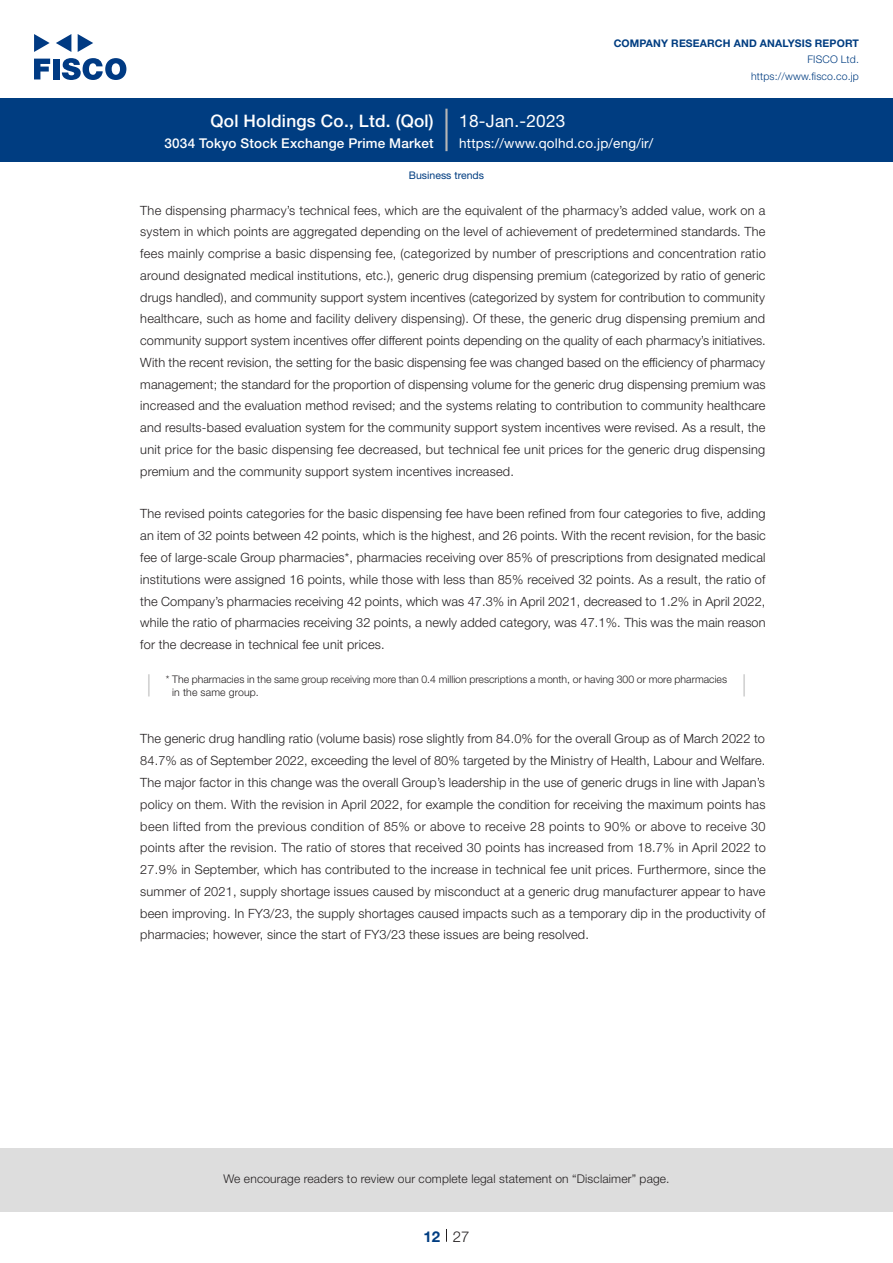
<style>
.page{position:relative;width:893px;height:1263px;background:#fff}
.page>*{position:absolute;margin:0;border:0;box-sizing:border-box;transform-origin:0 0}
.t1{font:500 17.25px "Helvetica Neue LT Std";letter-spacing:.015em;color:#fff}
.t2{font:17.25px "Helvetica Neue LT Std";letter-spacing:.015em;color:#fff}
.t3{font:300 15px "Helvetica Neue LT Std";color:#231f20}
.t4{font:700 15px "Helvetica Neue LT Std";color:#003d81}
.t5{font:500 13.5px "Helvetica Neue LT Std";letter-spacing:.015em;color:#fff}
.t6{font:13.5px "Helvetica Neue LT Std";letter-spacing:.015em;color:#fff}
.t7{font:300 12.75px/21.8px "Helvetica Neue LT Std";letter-spacing:.015em;color:#231f20;text-align:justify}
.t8{font:300 12px "Helvetica Neue LT Std";letter-spacing:.015em;color:#231f20}
.t9{font:300 10.5px/13.5px "Helvetica Neue LT Std";color:#231f20}
.t10{font:700 10.5px "Helvetica Neue LT Std";letter-spacing:.015em;color:#003d81}
.t11{font:300 10.5px/16.5px "Helvetica Neue LT Std";letter-spacing:.015em;color:#003d81;text-align:right}
.t12{font:10.5px "Helvetica Neue LT Std";color:#003d81}
</style>
<div class="page">
<div style="left:0;top:1148px;width:893px;height:64px;background:#ddd"></div>
<svg style="left:34px;top:59px;width:16px;height:20px"></svg>
<div style="left:53px;top:59px;width:6px;height:20px;background:#003a83"></div>
<svg style="left:62px;top:58px;width:64px;height:22px"></svg>
<svg style="left:34px;top:34px;width:16px;height:18px"></svg>
<svg style="left:78px;top:34px;width:15px;height:18px"></svg>
<svg style="left:56px;top:34px;width:15px;height:18px"></svg>
<div style="left:0;top:98px;width:893px;height:64px;background:#003d81"></div>
<hr style="left:445px;top:109px;width:3px;height:42px;background:#b5b5b6">
<svg style="left:446px;top:1229px;width:1px;height:13px"></svg>
<hr style="left:148px;top:674px;width:2px;height:22px;background:#d3d3d3">
<hr style="left:743px;top:674px;width:2px;height:22px;background:#d3d3d3">
<h1 class="t1" style="left:211px;top:110px;width:225px">Qol Holdings Co., Ltd (. Qol)</h1>
<p class="t5" style="left:165px;top:135px;width:271px">3034 Tokyo Stock Exchange Prime Market</p>
<h1 class="t2" style="left:459px;top:110px;width:108px">18-Jan.-2023</h1>
<p class="t10" style="left:614px;top:37px;width:247px">COMPANY RESEARCH AND ANALYSIS REPORT</p>
<p class="t11" style="left:751px;top:51px;width:109px">FISCO Ltd. https://www.fisco.co j p.</p>
<p class="t6" style="left:459px;top:135px;width:196px">https://www.qolhd.co j p. /eng /i r/</p>
<p class="t12" style="left:409px;top:169px;width:77px">Business trends</p>
<p class="t7" style="left:140px;top:199px;width:627px">The dispensing pharmacy s’ technical fees, which are the equivalent of the pharmacy s’ added value, work on a system in which points are aggregated depending on the level of achievement of predetermined standards. The fees mainly comprise a basic dispensing fee (, categorized by number of prescriptions and concentration ratio around designated medical institutions, etc ,). generic drug dispensing premium (categorized by ratio of generic drugs handled ,) and community support system incentives (categorized by system for contribution to community healthcare, such as home and facility delivery dispensing .) Of these, the generic drug dispensing premium and community support system incentives offer different points depending on the quality of each pharmacy s’ initiatives.<br>With the recent revision, the setting for the basic dispensing fee was changed based on the efficiency of pharmacy management; the standard for the proportion of dispensing volume for the generic drug dispensing premium was increased and the evaluation method revised; and the systems relating to contribution to community healthcare and results-based evaluation system for the community support system incentives were revised. As a result, the unit price for the basic dispensing fee decreased, but technical fee unit prices for the generic drug dispensing premium and the community support system incentives increased.</p>
<p class="t7" style="left:140px;top:503px;width:627px">The revised points categories for the basic dispensing fee have been refined from four categories to five, adding an item of 32 points between 42 points, which is the highest, and 26 points. With the recent revision, for the basic fee of large-scale Group pharmacies ,* pharmacies receiving over 85% of prescriptions from designated medical institutions were assigned 16 points, while those with less than 85% received 32 points. As a result, the ratio of the Company s’ pharmacies receiving 42 points, which was 47.3% in April 2021, decreased to 1.2% in April 2022, while the ratio of pharmacies receiving 32 points a, newly added category, was 47.1%. This was the main reason for the decrease in technical fee unit prices.</p>
<p class="t9" style="left:172px;top:672px;width:556px;text-indent:-6px">* The pharmacies in the same group receiving more than 0.4 million prescriptions a month, or having 300 or more pharmacies in the same group.</p>
<p class="t7" style="left:140px;top:728px;width:627px">The generic drug handling ratio (volume basis) rose slightly from 84.0% for the overall Group as of March 2022 to 84.7% as of September 2022, exceeding the level of 80% targeted by the Ministry of Health, Labour and Welfare.<br>The major factor in this change was the overall Group s’ leadership in the use of generic drugs in line with Japan s’ policy on them. With the revision in April 2022, for example the condition for receiving the maximum points has been lifted from the previous condition of 85% or above to receive 28 points to 90% or above to receive 30 points after the revision. The ratio of stores that received 30 points has increased from 18.7% in April 2022 to 27.9% in September, which has contributed to the increase in technical fee unit prices. Furthermore, since the summer of 2021, supply shortage issues caused by misconduct at a generic drug manufacturer appear to have been improving In. FY3/23, the supply shortages caused impacts such as a temporary dip in the productivity of pharmacies; however, since the start of FY3/23 these issues are being resolved.</p>
<p class="t8" style="left:223px;top:1171px;width:448px">We encourage readers to review our complete legal statement on “Disclaimer” page.</p>
<p class="t4" style="left:423px;top:1227px;width:18px">12</p>
<p class="t3" style="left:453px;top:1227px;width:18px">27</p>
</div>
